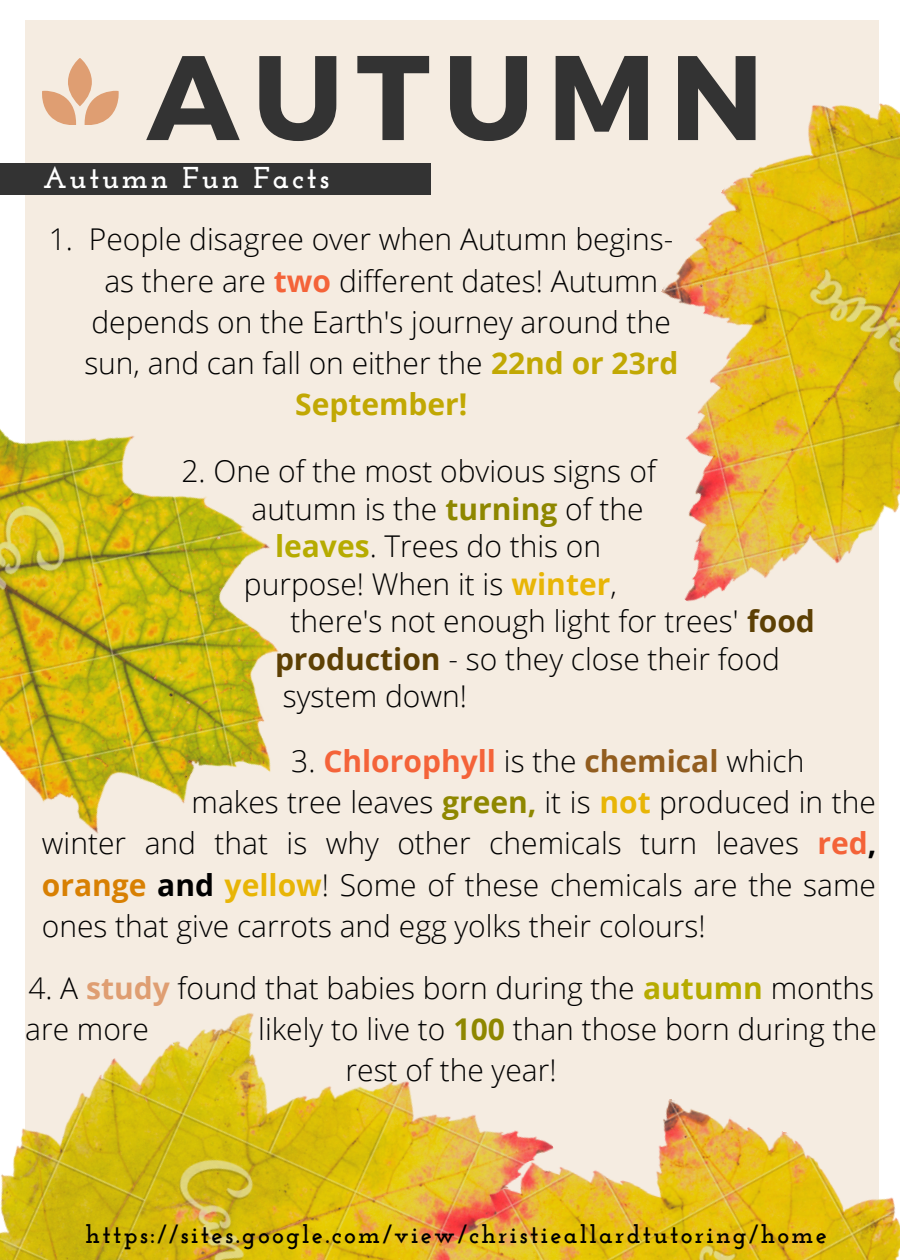
<style>
.page{position:relative;width:900px;height:1260px;background:#fff}
.page>*{position:absolute;margin:0;border:0;box-sizing:border-box;transform-origin:0 0}
.t1{font:700 120px "Montserrat";letter-spacing:.11em;color:#333}
.t2{font:300 30px/41.2px "Open Sans";color:#000}
.t3{font:700 30px "Josefin Slab";letter-spacing:.09em;color:#fff}
.t4{font:700 25.25px "Josefin Slab";letter-spacing:.09em;color:#000}
.s1{font-weight:700;color:#f46339}
.s2{font-weight:700;color:#c1a803}
.s3{font-weight:700;color:#8e8700}
.s4{font-weight:700;color:#b6ab00}
.s5{font-weight:700;color:#e8b506}
.s6{font-weight:700;color:#5d4004}
.s7{font-weight:700;color:#925d1f}
.s8{font-weight:700}
.s9{font-weight:700;color:#d88003}
.s10{font-weight:700;color:#df9e72}
</style>
<div class="page">
<div style="left:25px;top:20px;width:853px;height:1221px;background:#f5ece1"></div>
<img style="left:618px;top:1028px;width:282px;height:232px">
<img style="left:0;top:429px;width:279px;height:405px">
<img style="left:661px;top:20px;width:239px;height:701px">
<img style="left:0;top:1013px;width:618px;height:247px">
<div style="left:0;top:163px;width:431px;height:32px;background:#333"></div>
<svg style="left:42px;top:58px;width:77px;height:66px"></svg>
<p class="t1" style="left:147px;top:19px;width:619px">AUTUMN</p>
<p class="t3" style="left:43px;top:165px;width:288px">Autumn Fun Facts</p>
<p class="t2" style="left:49px;top:218px;width:26px">1.</p>
<p class="t2" style="left:84px;top:218px;width:596px;text-align:center">People disagree over when Autumn begins&shy;as there are <span class="s1">two</span> different dates! Autumn depends on the Earth's journey around the sun, and can fall on either the <span class="s2">22nd or 23rd September!</span></p>
<p class="t2" style="left:181px;top:450px;width:476px">2. One of the most obvious signs of</p>
<p class="t2" style="left:252px;top:487px;width:393px">autumn is the <span class="s3">turning</span> of the</p>
<p class="t2" style="left:275px;top:525px;width:328px"><span class="s4">leaves</span>. Trees do this on</p>
<p class="t2" style="left:244px;top:562px;width:375px">purpose! When it is <span class="s5">winter</span>,</p>
<p class="t2" style="left:291px;top:600px;width:526px">there's not enough light for trees' <span class="s6">food</span></p>
<p class="t2" style="left:275px;top:637px;width:506px"><span class="s6">production</span> - so they close their food</p>
<p class="t2" style="left:283px;top:675px;width:186px">system down!</p>
<p class="t2" style="left:291px;top:740px;width:515px">3. <span class="s1">Chlorophyll</span> is the <span class="s7">chemical</span> which</p>
<p class="t2" style="left:42px;top:781px;width:836px;text-align:justify;text-indent:150px">makes tree leaves <span class="s3">green,</span> it is <span class="s5">not</span> produced in the winter and that is why other chemicals turn leaves <span class="s1">red</span><span class="s8">, </span><span class="s9">orange</span> <span class="s8">and</span> <span class="s5">yellow</span>! Some of these chemicals are the same ones that give carrots and egg yolks their colours!</p>
<p class="t2" style="left:25px;top:966px;width:850px">4. A <span class="s10">study</span> found that babies born during the <span class="s4">autumn</span> months are more</p>
<p class="t2" style="left:346px;top:1008px;width:533px;text-indent:-87px">likely to live to <span class="s3">100</span> than those born during the rest of the year!</p>
<p class="t4" style="left:85px;top:1224px;width:743px">https://sites.google.com/view/christieallardtutoring/home</p>
</div>
